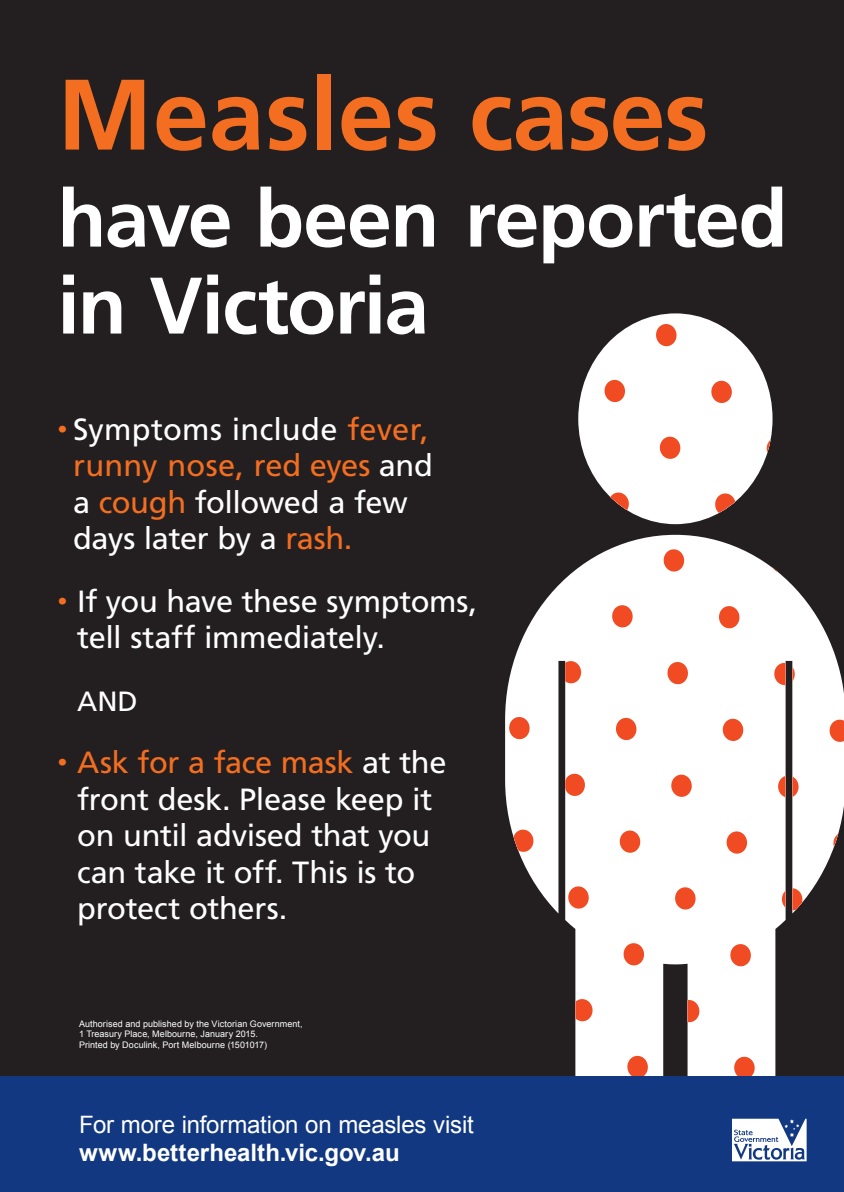
<style>
.page{position:relative;width:844px;height:1192px;background:#fff}
.page>*{position:absolute;margin:0;border:0;box-sizing:border-box;transform-origin:0 0}
.t1{font:700 100px "Frutiger";color:#f36e21}
.t2{font:700 80px/87px "Frutiger";letter-spacing:-.02em;color:#fff}
.t3{font:30.6px/36.5px "Frutiger";letter-spacing:-.01em;color:#fff}
.t4{font:27.8px "Frutiger";color:#fff}
.t5{font:24px "Arial";letter-spacing:-.01em;color:#fff}
.t6{font:700 24px "Arial";color:#fff}
.t7{font:9px/10.8px "Arial";letter-spacing:.005em;color:#fff}
.s1{font-size:19.7px;color:#f36e21}
.s2{color:#f36e21}
</style>
<div class="page">
<div style="left:0;top:0;width:843px;height:1192px;background:#231f20"></div>
<svg style="left:505px;top:313px;width:338px;height:763px;fill:#fff"></svg>
<svg style="left:505px;top:378px;width:14px;height:24px"></svg>
<svg style="left:548px;top:322px;width:22px;height:24px"></svg>
<svg style="left:505px;top:491px;width:18px;height:24px"></svg>
<svg style="left:552px;top:435px;width:22px;height:24px"></svg>
<svg style="left:603px;top:379px;width:23px;height:24px"></svg>
<svg style="left:654px;top:323px;width:23px;height:24px"></svg>
<svg style="left:505px;top:603px;width:21px;height:25px"></svg>
<svg style="left:555px;top:547px;width:23px;height:25px"></svg>
<svg style="left:607px;top:491px;width:22px;height:25px"></svg>
<svg style="left:658px;top:436px;width:23px;height:24px"></svg>
<svg style="left:710px;top:380px;width:22px;height:24px"></svg>
<svg style="left:761px;top:324px;width:23px;height:24px"></svg>
<svg style="left:508px;top:716px;width:22px;height:24px"></svg>
<svg style="left:559px;top:660px;width:23px;height:24px"></svg>
<svg style="left:611px;top:604px;width:22px;height:25px"></svg>
<svg style="left:662px;top:548px;width:23px;height:25px"></svg>
<svg style="left:714px;top:492px;width:22px;height:25px"></svg>
<svg style="left:765px;top:436px;width:23px;height:25px"></svg>
<svg style="left:816px;top:381px;width:23px;height:24px"></svg>
<svg style="left:512px;top:828px;width:22px;height:25px"></svg>
<svg style="left:563px;top:773px;width:22px;height:24px"></svg>
<svg style="left:614px;top:717px;width:23px;height:24px"></svg>
<svg style="left:666px;top:661px;width:22px;height:24px"></svg>
<svg style="left:717px;top:605px;width:23px;height:24px"></svg>
<svg style="left:769px;top:549px;width:22px;height:25px"></svg>
<svg style="left:820px;top:493px;width:23px;height:25px"></svg>
<svg style="left:515px;top:941px;width:23px;height:25px"></svg>
<svg style="left:567px;top:885px;width:22px;height:25px"></svg>
<svg style="left:618px;top:829px;width:23px;height:25px"></svg>
<svg style="left:670px;top:774px;width:22px;height:24px"></svg>
<svg style="left:721px;top:718px;width:23px;height:24px"></svg>
<svg style="left:773px;top:662px;width:22px;height:24px"></svg>
<svg style="left:824px;top:606px;width:19px;height:24px"></svg>
<svg style="left:519px;top:1054px;width:23px;height:22px"></svg>
<svg style="left:571px;top:998px;width:22px;height:24px"></svg>
<svg style="left:622px;top:942px;width:23px;height:25px"></svg>
<svg style="left:674px;top:886px;width:22px;height:25px"></svg>
<svg style="left:725px;top:830px;width:22px;height:25px"></svg>
<svg style="left:776px;top:774px;width:23px;height:25px"></svg>
<svg style="left:828px;top:719px;width:15px;height:24px"></svg>
<svg style="left:626px;top:1055px;width:22px;height:21px"></svg>
<svg style="left:677px;top:999px;width:23px;height:24px"></svg>
<svg style="left:729px;top:943px;width:22px;height:24px"></svg>
<svg style="left:780px;top:887px;width:23px;height:25px"></svg>
<svg style="left:832px;top:831px;width:11px;height:25px"></svg>
<svg style="left:733px;top:1056px;width:22px;height:20px"></svg>
<svg style="left:784px;top:1000px;width:23px;height:24px"></svg>
<svg style="left:836px;top:944px;width:7px;height:24px"></svg>
<svg style="left:839px;top:1057px;width:4px;height:19px"></svg>
<div style="left:0;top:1076px;width:843px;height:116px;background:#113880"></div>
<svg style="left:732px;top:1118px;width:75px;height:43px"></svg>
<h1 class="t1" style="left:57px;top:56px;width:652px">Measles cases</h1>
<h2 class="t2" style="left:57px;top:175px;width:731px">have been reported in Victoria</h2>
<p class="t3" style="left:73px;top:411px;width:361px;text-indent:-16px"><span class="s1">•</span> Symptoms include <span class="s2">fever, runny nose, red eyes</span> and a <span class="s2">cough</span> followed a few days later by a <span class="s2">rash.</span></p>
<p class="t3" style="left:77px;top:583px;width:401px;text-indent:-20px"><span class="s1">•</span> If you have these symptoms, tell staff immediately.</p>
<p class="t4" style="left:77px;top:685px;width:62px">AND</p>
<p class="t3" style="left:77px;top:744px;width:371px;text-indent:-20px"><span class="s1">•</span> <span class="s2">Ask for a face mask</span> at the front desk. Please keep it on until advised that you can take it off. This is to protect others.</p>
<p class="t7" style="left:79px;top:1018px;width:225px">Authorised and published by the Victorian Government,<br>1 Treasury Place, Melbourne, January 2015.<br>Printed by Doculink, Port Melbourne (1501017)</p>
<p class="t5" style="left:79px;top:1108px;width:396px">For more information on measles visit</p>
<p class="t6" style="left:79px;top:1137px;width:322px">www.betterhealth.vic.gov.au</p>
</div>
